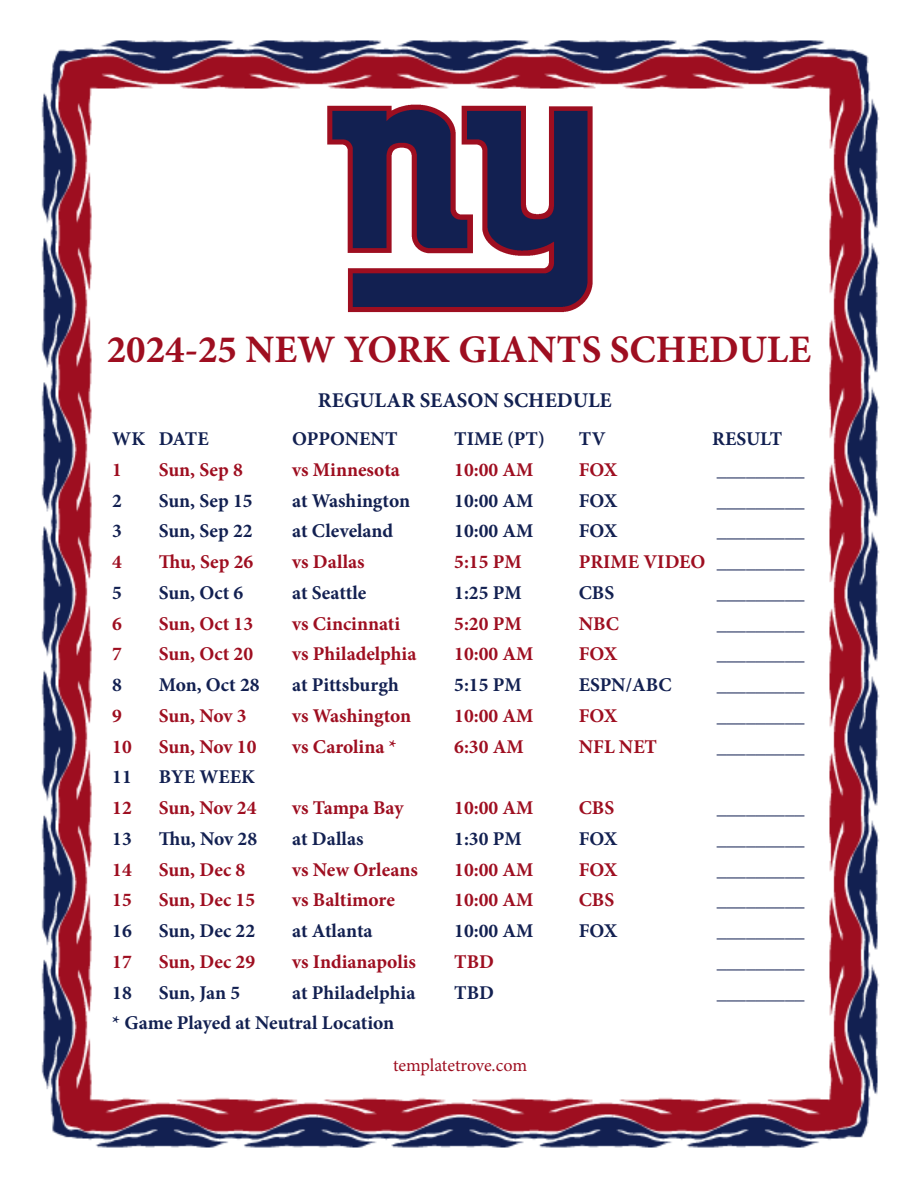
<style>
.page{position:relative;width:918px;height:1188px;background:#fff}
.page>*{position:absolute;margin:0;border:0;box-sizing:border-box;transform-origin:0 0}
.t1{font:700 39px "Minion Pro";color:#9e0e20}
.t2{font:700 21px "Minion Pro";color:#122051}
.t3{font:700 19.5px "Minion Pro";color:#122051}
.t4{font:700 19.5px "Minion Pro";color:#9e0e20}
.t5{font:18px "Minion Pro";letter-spacing:-.005em;color:#9e0e20}
.s1{color:#122051}
</style>
<div class="page">
<img style="left:41px;top:40px;width:838px;height:1108px">
<img style="left:323px;top:99px;width:275px;height:219px">
<p class="t1" style="left:107px;top:322px;width:706px">2024-25 NEW YORK GIANTS SCHEDULE</p>
<p class="t2" style="left:318px;top:385px;width:295px">REGULAR SEASON SCHEDULE</p>
<p class="t3" style="left:112px;top:425px;width:98px">WK DATE</p>
<p class="t3" style="left:292px;top:425px;width:107px">OPPONENT</p>
<p class="t3" style="left:454px;top:425px;width:92px">TIME (PT)</p>
<p class="t3" style="left:579px;top:425px;width:28px">TV</p>
<p class="t3" style="left:712px;top:425px;width:71px">RESULT</p>
<p class="t4" style="left:112px;top:456px;width:11px">1</p>
<p class="t4" style="left:159px;top:456px;width:86px">Sun, Sep 8</p>
<p class="t4" style="left:292px;top:456px;width:109px">vs Minnesota</p>
<p class="t4" style="left:454px;top:456px;width:81px">10:00 AM</p>
<p class="t4" style="left:579px;top:456px;width:40px">FOX</p>
<p class="t3" style="left:717px;top:456px;width:89px">_________</p>
<p class="t3" style="left:112px;top:487px;width:11px">2</p>
<p class="t3" style="left:159px;top:487px;width:95px">Sun, Sep 15</p>
<p class="t3" style="left:292px;top:487px;width:119px">at Washington</p>
<p class="t3" style="left:454px;top:487px;width:81px">10:00 AM</p>
<p class="t3" style="left:579px;top:487px;width:40px">FOX</p>
<p class="t3" style="left:717px;top:487px;width:89px">_________</p>
<p class="t3" style="left:112px;top:518px;width:11px">3</p>
<p class="t3" style="left:159px;top:518px;width:95px">Sun, Sep 22</p>
<p class="t3" style="left:292px;top:518px;width:103px">at Cleveland</p>
<p class="t3" style="left:454px;top:518px;width:81px">10:00 AM</p>
<p class="t3" style="left:579px;top:518px;width:40px">FOX</p>
<p class="t3" style="left:717px;top:518px;width:89px">_________</p>
<p class="t4" style="left:112px;top:548px;width:11px">4</p>
<p class="t4" style="left:159px;top:548px;width:96px">Thu, Sep 26</p>
<p class="t4" style="left:292px;top:548px;width:74px">vs Dallas</p>
<p class="t4" style="left:454px;top:548px;width:69px">5:15 PM</p>
<p class="t4" style="left:579px;top:548px;width:227px">PRIME VIDEO <span class="s1">_________</span></p>
<p class="t3" style="left:112px;top:579px;width:11px">5</p>
<p class="t3" style="left:159px;top:579px;width:86px">Sun, Oct 6</p>
<p class="t3" style="left:292px;top:579px;width:76px">at Seattle</p>
<p class="t3" style="left:454px;top:579px;width:69px">1:25 PM</p>
<p class="t3" style="left:579px;top:579px;width:37px">CBS</p>
<p class="t3" style="left:717px;top:579px;width:89px">_________</p>
<p class="t4" style="left:112px;top:610px;width:11px">6</p>
<p class="t4" style="left:159px;top:610px;width:96px">Sun, Oct 13</p>
<p class="t4" style="left:292px;top:610px;width:109px">vs Cincinnati</p>
<p class="t4" style="left:454px;top:610px;width:69px">5:20 PM</p>
<p class="t4" style="left:579px;top:610px;width:42px">NBC</p>
<p class="t3" style="left:717px;top:610px;width:89px">_________</p>
<p class="t4" style="left:112px;top:641px;width:11px">7</p>
<p class="t4" style="left:159px;top:641px;width:96px">Sun, Oct 20</p>
<p class="t4" style="left:292px;top:641px;width:126px">vs Philadelphia</p>
<p class="t4" style="left:454px;top:641px;width:81px">10:00 AM</p>
<p class="t4" style="left:579px;top:641px;width:40px">FOX</p>
<p class="t3" style="left:717px;top:641px;width:89px">_________</p>
<p class="t3" style="left:112px;top:671px;width:11px">8</p>
<p class="t3" style="left:159px;top:671px;width:102px">Mon, Oct 28</p>
<p class="t3" style="left:292px;top:671px;width:108px">at Pittsburgh</p>
<p class="t3" style="left:454px;top:671px;width:69px">5:15 PM</p>
<p class="t3" style="left:579px;top:671px;width:94px">ESPN/ABC</p>
<p class="t3" style="left:717px;top:671px;width:89px">_________</p>
<p class="t4" style="left:112px;top:702px;width:11px">9</p>
<p class="t4" style="left:159px;top:702px;width:89px">Sun, Nov 3</p>
<p class="t4" style="left:292px;top:702px;width:120px">vs Washington</p>
<p class="t4" style="left:454px;top:702px;width:81px">10:00 AM</p>
<p class="t4" style="left:579px;top:702px;width:40px">FOX</p>
<p class="t3" style="left:717px;top:702px;width:89px">_________</p>
<p class="t4" style="left:112px;top:733px;width:21px">10</p>
<p class="t4" style="left:159px;top:733px;width:99px">Sun, Nov 10</p>
<p class="t4" style="left:292px;top:733px;width:106px">vs Carolina *</p>
<p class="t4" style="left:454px;top:733px;width:71px">6:30 AM</p>
<p class="t4" style="left:579px;top:733px;width:80px">NFL NET</p>
<p class="t3" style="left:717px;top:733px;width:89px">_________</p>
<p class="t3" style="left:112px;top:764px;width:21px">11</p>
<p class="t3" style="left:159px;top:764px;width:98px">BYE WEEK</p>
<p class="t4" style="left:112px;top:794px;width:21px">12</p>
<p class="t4" style="left:159px;top:794px;width:99px">Sun, Nov 24</p>
<p class="t4" style="left:292px;top:794px;width:113px">vs Tampa Bay</p>
<p class="t4" style="left:454px;top:794px;width:81px">10:00 AM</p>
<p class="t4" style="left:579px;top:794px;width:37px">CBS</p>
<p class="t3" style="left:717px;top:794px;width:89px">_________</p>
<p class="t3" style="left:112px;top:825px;width:21px">13</p>
<p class="t3" style="left:159px;top:825px;width:100px">Thu, Nov 28</p>
<p class="t3" style="left:292px;top:825px;width:73px">at Dallas</p>
<p class="t3" style="left:454px;top:825px;width:69px">1:30 PM</p>
<p class="t3" style="left:579px;top:825px;width:40px">FOX</p>
<p class="t3" style="left:717px;top:825px;width:89px">_________</p>
<p class="t4" style="left:112px;top:856px;width:21px">14</p>
<p class="t4" style="left:159px;top:856px;width:88px">Sun, Dec 8</p>
<p class="t4" style="left:292px;top:856px;width:127px">vs New Orleans</p>
<p class="t4" style="left:454px;top:856px;width:81px">10:00 AM</p>
<p class="t4" style="left:579px;top:856px;width:40px">FOX</p>
<p class="t3" style="left:717px;top:856px;width:89px">_________</p>
<p class="t4" style="left:112px;top:887px;width:21px">15</p>
<p class="t4" style="left:159px;top:887px;width:98px">Sun, Dec 15</p>
<p class="t4" style="left:292px;top:887px;width:104px">vs Baltimore</p>
<p class="t4" style="left:454px;top:887px;width:81px">10:00 AM</p>
<p class="t4" style="left:579px;top:887px;width:37px">CBS</p>
<p class="t3" style="left:717px;top:887px;width:89px">_________</p>
<p class="t3" style="left:112px;top:917px;width:21px">16</p>
<p class="t3" style="left:159px;top:917px;width:98px">Sun, Dec 22</p>
<p class="t3" style="left:292px;top:917px;width:82px">at Atlanta</p>
<p class="t3" style="left:454px;top:917px;width:81px">10:00 AM</p>
<p class="t3" style="left:579px;top:917px;width:40px">FOX</p>
<p class="t3" style="left:717px;top:917px;width:89px">_________</p>
<p class="t4" style="left:112px;top:948px;width:21px">17</p>
<p class="t4" style="left:159px;top:948px;width:98px">Sun, Dec 29</p>
<p class="t4" style="left:292px;top:948px;width:125px">vs Indianapolis</p>
<p class="t4" style="left:454px;top:948px;width:41px">TBD</p>
<p class="t3" style="left:717px;top:948px;width:89px">_________</p>
<p class="t3" style="left:112px;top:979px;width:21px">18</p>
<p class="t3" style="left:159px;top:979px;width:83px">Sun, Jan 5</p>
<p class="t3" style="left:292px;top:979px;width:125px">at Philadelphia</p>
<p class="t3" style="left:454px;top:979px;width:41px">TBD</p>
<p class="t3" style="left:717px;top:979px;width:89px">_________</p>
<p class="t3" style="left:112px;top:1010px;width:284px">* Game Played at Neutral Location</p>
<p class="t5" style="left:393px;top:1053px;width:136px">templatetrove.com</p>
</div>
